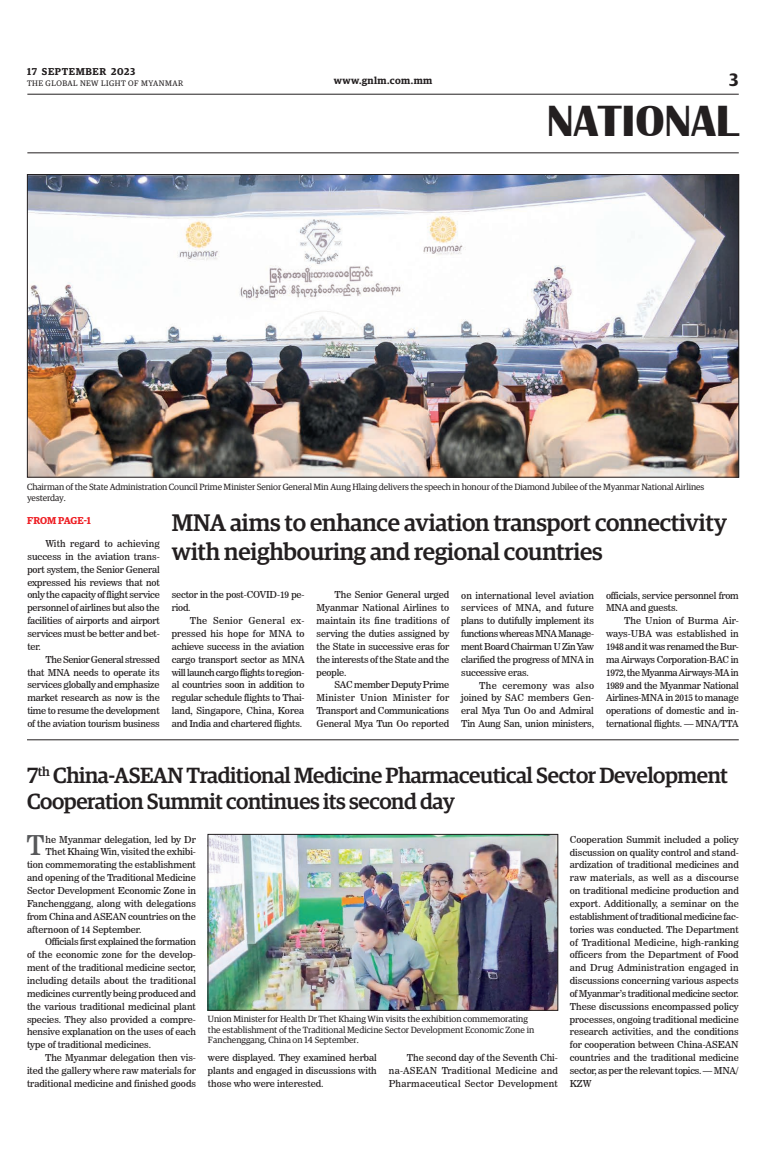
<style>
.page{position:relative;width:773px;height:1152px;background:#fff}
.page>*{position:absolute;margin:0;border:0;box-sizing:border-box;transform-origin:0 0}
.t1{font:700 45px "Britannic";color:#231f20}
._2nd_Body{font:27.1px "News 706 BT Roman C";color:#57585a}
.Brief_Head{font:500 24px/28.8px "Guardian Egyp";letter-spacing:-.01em;color:#231f20}
.Brief_Head-2{font:500 22px/26.4px "Guardian Egyp";letter-spacing:-.02em;color:#231f20}
.t2{font:600 18px "Guardian Egyp";color:#231f20}
.t3{font:600 10px "Guardian Egyp";letter-spacing:.055em;color:#231f20}
.Spill_Style{font:600 10px "Guardian Egyp";letter-spacing:-.005em;color:#ee1d23}
._2nd_Body-2{font:9.5px/12.9px "News 706 BT Roman C";letter-spacing:-.005em;color:#231f20;text-align:justify}
.t4{font:9px/10.8px "Guardian Egyp";color:#231f20}
.t5{font:8px "Guardian Egyp";letter-spacing:.06em;color:#231f20}
</style>
<div class="page">
<hr style="left:27px;top:94px;width:711px;height:1px;background:#231f20">
<hr style="left:27px;top:153px;width:711px;height:1px;background:#231f20">
<img style="left:29px;top:176px;width:707px;height:299px">
<hr style="left:27px;top:740px;width:711px;height:1px;background:#231f20">
<img style="left:210px;top:836px;width:346px;height:172px">
<div style="left:208px;top:834px;width:350px;height:176px;border:1px solid #231f20"></div>
<p class="t3" style="left:27px;top:64px;width:110px">17 SEPTEMBER 2023</p>
<p class="t5" style="left:27px;top:78px;width:158px">THE GLOBAL NEW LIGHT OF MYANMAR</p>
<p class="t3" style="left:334px;top:73px;width:100px">www.gnlm.com.mm</p>
<h3 class="t2" style="left:729px;top:67px;width:11px">3</h3>
<h1 class="t1" style="left:547px;top:96px;width:193px">NATIONAL</h1>
<p class="t4" style="left:27px;top:481px;width:678px">Chairman of the State Administration Council Prime Minister Senior General Min Aung Hlaing delivers the speech in honour of the Diamond Jubilee of the Myanmar National Airlines yesterday.</p>
<p class="Brief_Head" style="left:172px;top:506px;width:556px">MNA aims to enhance aviation transport connectivity with neighbouring and regional countries</p>
<p class="Spill_Style" style="left:27px;top:513px;width:65px">FROM PAGE-1</p>
<p class="_2nd_Body-2" style="left:27px;top:537px;width:134px;text-indent:18px">With regard to achieving success in the aviation trans&shy;port system, the Senior General expressed his reviews that not only the capacity of flight service personnel of airlines but also the facilities of airports and airport services must be better and bet&shy;ter.</p>
<p class="_2nd_Body-2" style="left:27px;top:653px;width:134px;text-indent:18px">The Senior General stressed that MNA needs to operate its services globally and emphasize market research as now is the time to resume the development of the aviation tourism business</p>
<p class="_2nd_Body-2" style="left:172px;top:589px;width:134px">sector in the post-COVID-19 pe&shy;riod.</p>
<p class="_2nd_Body-2" style="left:172px;top:614px;width:134px;text-indent:18px">The Senior General ex&shy;pressed his hope for MNA to achieve success in the aviation cargo transport sector as MNA will launch cargo flights to region&shy;al countries soon in addition to regular schedule flights to Thai&shy;land, Singapore, China, Korea and India and chartered flights.</p>
<p class="_2nd_Body-2" style="left:316px;top:589px;width:134px;text-indent:18px">The Senior General urged Myanmar National Airlines to maintain its fine traditions of serving the duties assigned by the State in successive eras for the interests of the State and the people.</p>
<p class="_2nd_Body-2" style="left:316px;top:679px;width:134px;text-indent:18px">SAC member Deputy Prime Minister Union Minister for Transport and Communications General Mya Tun Oo reported</p>
<p class="_2nd_Body-2" style="left:461px;top:589px;width:134px">on international level aviation services of MNA, and future plans to dutifully implement its functions whereas MNA Manage&shy;ment Board Chairman U Zin Yaw clarified the progress of MNA in successive eras.</p>
<p class="_2nd_Body-2" style="left:461px;top:679px;width:134px;text-indent:18px">The ceremony was also joined by SAC members Gen&shy;eral Mya Tun Oo and Admiral Tin Aung San, union ministers,</p>
<p class="_2nd_Body-2" style="left:606px;top:589px;width:134px">officials, service personnel from<br>MNA and guests.</p>
<p class="_2nd_Body-2" style="left:606px;top:614px;width:134px;text-indent:18px">The Union of Burma Air&shy;ways-UBA was established in 1948 and it was renamed the Bur&shy;ma Airways Corporation-BAC in 1972, the Myanma Airways-MA in 1989 and the Myanmar National Airlines-MNA in 2015 to manage operations of domestic and in&shy;ternational flights. — MNA/TTA</p>
<p class="Brief_Head-2" style="left:27px;top:760px;width:702px">7<sup>th</sup> China-ASEAN Traditional Medicine Pharmaceutical Sector Development<br>Cooperation Summit continues its second day</p>
<p class="_2nd_Body" style="left:26px;top:829px;width:20px">T</p>
<p class="_2nd_Body-2" style="left:45px;top:833px;width:152px">he Myanmar delegation, led by Dr</p>
<p class="_2nd_Body-2" style="left:570px;top:833px;width:170px">Cooperation Summit included a policy discussion on quality control and stand&shy;ardization of traditional medicines and raw materials, as well as a discourse on traditional medicine production and export. Additionally, a seminar on the establishment of traditional medicine fac&shy;tories was conducted. The Department of Traditional Medicine, high-ranking officers from the Department of Food and Drug Administration engaged in discussions concerning various aspects of Myanmar’s traditional medicine sector.<br>These discussions encompassed policy processes, ongoing traditional medicine research activities, and the conditions for cooperation between China-ASEAN countries and the traditional medicine sector, as per the relevant topics. — MNA/ KZW</p>
<p class="_2nd_Body-2" style="left:45px;top:846px;width:152px">Thet Khaing Win, visited the exhibi-</p>
<p class="_2nd_Body-2" style="left:27px;top:858px;width:170px">tion commemorating the establishment</p>
<p class="_2nd_Body-2" style="left:27px;top:871px;width:170px">and opening of the Traditional Medicine</p>
<p class="_2nd_Body-2" style="left:27px;top:884px;width:170px">Sector Development Economic Zone in</p>
<p class="_2nd_Body-2" style="left:27px;top:897px;width:170px">Fanchenggang, along with delegations</p>
<p class="_2nd_Body-2" style="left:27px;top:910px;width:170px">from China and ASEAN countries on the</p>
<p class="_2nd_Body-2" style="left:27px;top:923px;width:116px">afternoon of 14 September.</p>
<p class="_2nd_Body-2" style="left:27px;top:936px;width:170px;text-indent:18px">Officials first explained the formation of the economic zone for the develop&shy;ment of the traditional medicine sector, including details about the traditional medicines currently being produced and the various traditional medicinal plant species. They also provided a compre&shy;hensive explanation on the uses of each type of traditional medicines.</p>
<p class="_2nd_Body-2" style="left:27px;top:1051px;width:170px;text-indent:18px">The Myanmar delegation then vis&shy;ited the gallery where raw materials for traditional medicine and finished goods</p>
<p class="t4" style="left:208px;top:1013px;width:328px">Union Minister for Health Dr Thet Khaing Win visits the exhibition commemorating the establishment of the Traditional Medicine Sector Development Economic Zone in<br>Fanchenggang, China on 14 September.</p>
<p class="_2nd_Body-2" style="left:208px;top:1051px;width:170px">were displayed. They examined herbal plants and engaged in discussions with those who were interested.</p>
<p class="_2nd_Body-2" style="left:389px;top:1051px;width:170px;text-indent:18px">The second day of the Seventh Chi&shy;na-ASEAN Traditional Medicine and Pharmaceutical Sector Development</p>
</div>
